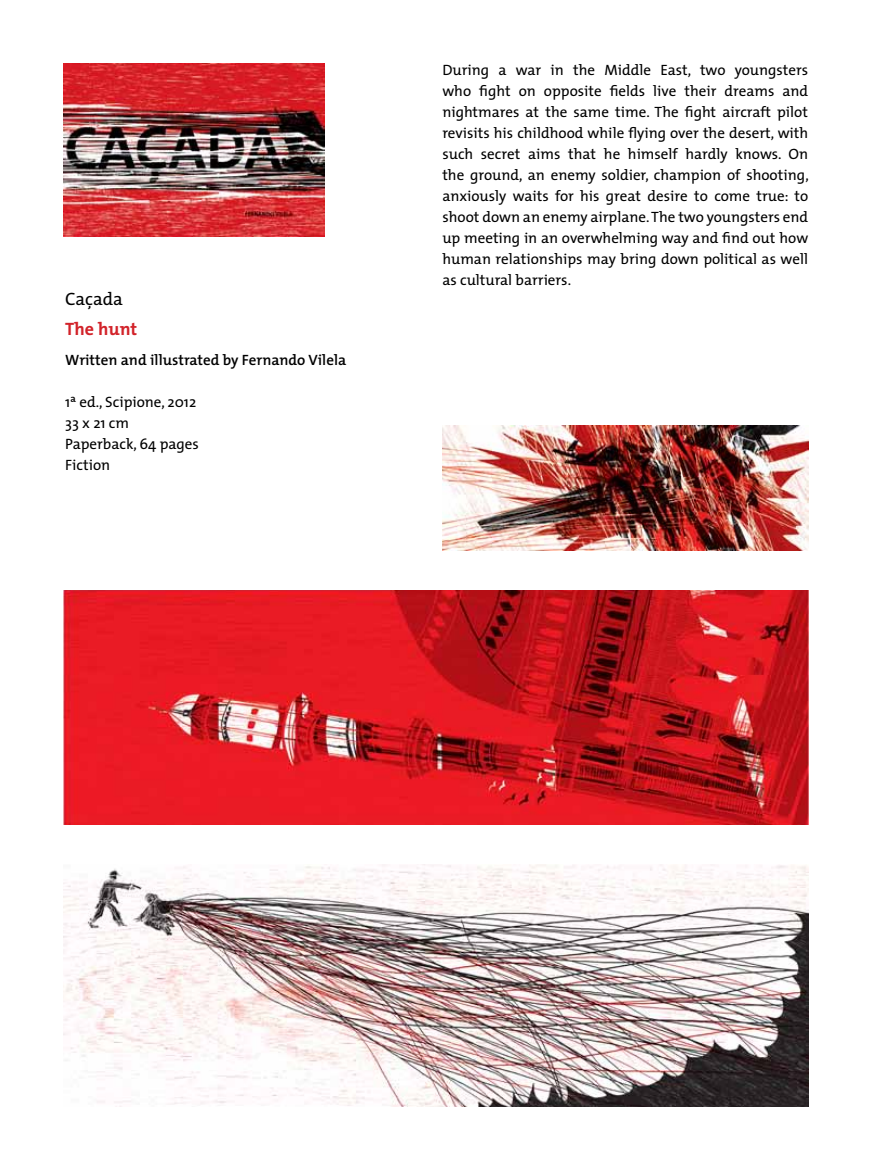
<style>
.page{position:relative;width:872px;height:1170px;background:#fff}
.page>*{position:absolute;margin:0;border:0;box-sizing:border-box;transform-origin:0 0}
.t1{font:700 18px "The Mix";color:#d2232a}
.t2{font:18px "The Mix";color:#000}
.t3{font:15px/21px "The Mix";color:#000;text-align:justify}
.t4{font:600 15px "The Mix";color:#000}
</style>
<div class="page">
<img style="left:64px;top:64px;width:261px;height:172px">
<img style="left:64px;top:590px;width:744px;height:234px">
<img style="left:64px;top:864px;width:744px;height:242px">
<img style="left:442px;top:425px;width:366px;height:125px">
<p class="t2" style="left:65px;top:284px;width:59px">Caçada</p>
<p class="t1" style="left:65px;top:314px;width:74px">The hunt</p>
<p class="t4" style="left:65px;top:348px;width:282px">Written and illustrated by Fernando Vilela</p>
<p class="t3" style="left:65px;top:391px;width:135px;text-align:left">1ª ed., Scipione, 2012<br>33 x 21 cm<br>Paperback, 64 pages<br>Fiction</p>
<p class="t3" style="left:442px;top:59px;width:368px">During a war in the Middle East, two youngsters who fight on opposite fields live their dreams and nightmares at the same time. The fight aircraft pilot revisits his childhood while flying over the desert, with such secret aims that he himself hardly knows. On the ground, an enemy soldier, champion of shooting, anxiously waits for his great desire to come true: to shoot down an enemy airplane. The two youngsters end up meeting in an overwhelming way and find out how human relationships may bring down political as well as cultural barriers.</p>
</div>
